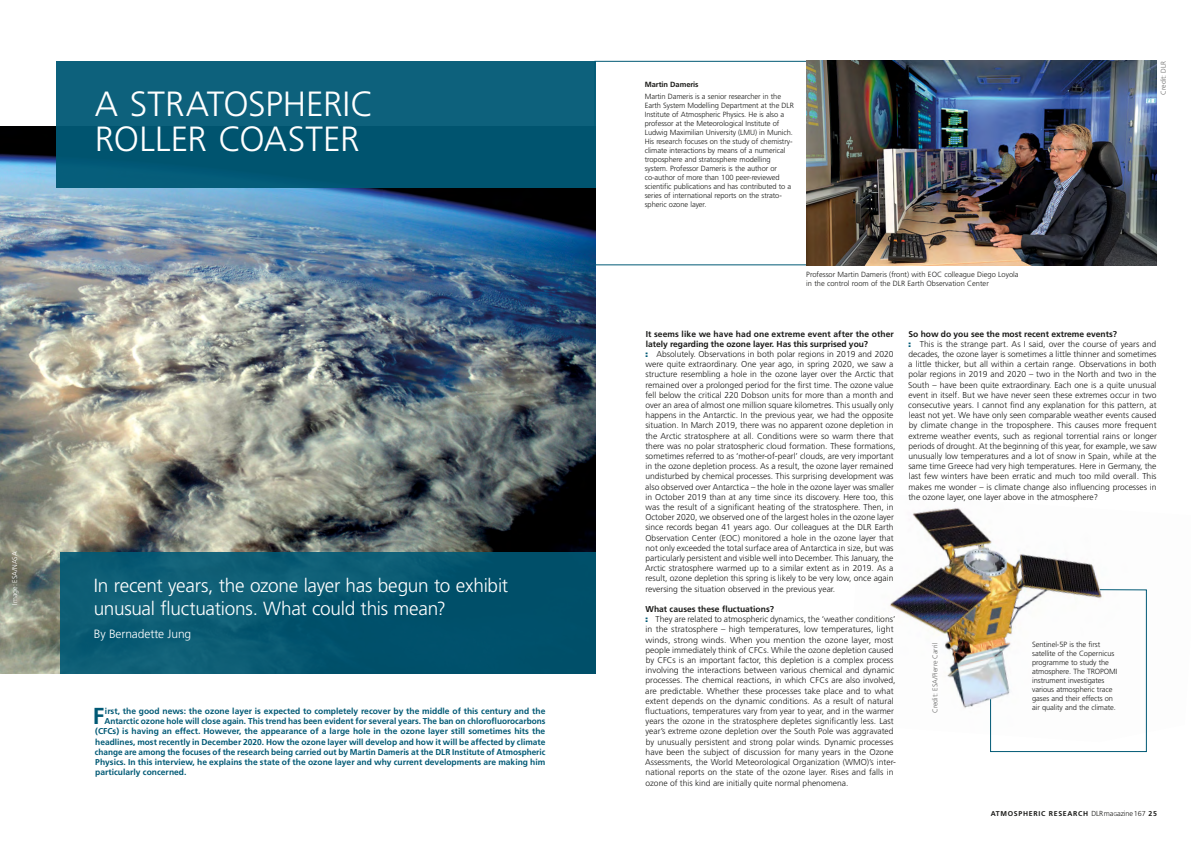
<style>
.page{position:relative;width:1191px;height:842px;background:#fff}
.page>*{position:absolute;margin:0;border:0;box-sizing:border-box;transform-origin:0 0}
.Head_-_30Pt{font:300 35px/35px "Frutiger LT Std";letter-spacing:.005em;color:#fff}
.Intro_Einleser_mit_V{font:700 23.1px "Frutiger LT Std";color:#005975}
.Subline_19_Pt{font:300 19px/23px "Frutiger LT Std";letter-spacing:-.015em;color:#fff}
.Subline_Autor{font:300 12px "Frutiger LT Std";letter-spacing:-.01em;color:#fff}
.t1{font:300 8.5px/10.2px "Frutiger LT Std";color:#1a1a18}
.Intro_Einleser_mit_V-2{font:700 8.5px "Frutiger LT Std";color:#005975}
.Fließtext__Blocksatz{font:700 8.5px/10.2px "Frutiger LT Std";color:#1a1a18}
.BU_-_7_5Pt{font:300 7.5px/9px "Frutiger LT Std";letter-spacing:-.01em;color:#1a1a18}
.BU_-_7_5Pt-2{font:700 7.5px "Frutiger LT Std";letter-spacing:-.01em;color:#1a1a18}
.t2{font:700 7px "Frutiger LT Std";letter-spacing:.1em;color:#1a1a18}
.Copyright{font:300 7px "Frutiger LT Std";color:#686867}
.Copyright-2{font:300 7px "Frutiger LT Std";color:#fff}
.s1{font-weight:900;color:#005975}
.s2{font-weight:300;font-size:7.3px}
.s3{font-weight:300;font-size:5.6px}
.s4{font-weight:300;font-size:7.2px}
</style>
<div class="page">
<img style="left:890px;top:508px;width:210px;height:200px">
<img style="left:0;top:126px;width:595px;height:547px">
<img style="left:806px;top:61px;width:350px;height:204px">
<div style="left:56px;top:61px;width:539px;height:126px;background:linear-gradient(to right,#085c78,#065a75)"></div>
<div style="left:60px;top:552px;width:535px;height:121px;background:#005975"></div>
<svg style="left:989px;top:589px;width:158px;height:163px"></svg>
<p class="Head_-_30Pt" style="left:95px;top:87px;width:280px">A STRATOSPHERIC<br>ROLLER COASTER</p>
<p class="Copyright-2" style="left:11px;top:605px;width:55px;rotate:-90deg">Image: ESA/NASA</p>
<p class="Subline_19_Pt" style="left:94px;top:574px;width:416px">In recent years, the ozone layer has begun to exhibit unusual fluctuations. What could this mean?</p>
<p class="Subline_Autor" style="left:94px;top:627px;width:99px">By Bernadette Jung</p>
<p class="Intro_Einleser_mit_V" style="left:93px;top:703px;width:13px">F</p>
<p class="Intro_Einleser_mit_V-2" style="left:105px;top:706px;width:442px">irst, the good news: the ozone layer is expected to completely recover by the middle of this century and the</p>
<p class="Intro_Einleser_mit_V-2" style="left:104px;top:716px;width:442px">Antarctic ozone hole will close again. This trend has been evident for several years. The ban on chlorofluorocarbons</p>
<p class="Intro_Einleser_mit_V-2" style="left:95px;top:726px;width:452px">(CFCs) is having an effect. However, the appearance of a large hole in the ozone layer still sometimes hits the</p>
<p class="Intro_Einleser_mit_V-2" style="left:95px;top:737px;width:451px">headlines, most recently in December 2020. How the ozone layer will develop and how it will be affected by climate</p>
<p class="Intro_Einleser_mit_V-2" style="left:95px;top:747px;width:452px">change are among the focuses of the research being carried out by Martin Dameris at the DLR Institute of Atmospheric</p>
<p class="Intro_Einleser_mit_V-2" style="left:95px;top:757px;width:451px">Physics. In this interview, he explains the state of the ozone layer and why current developments are making him</p>
<p class="Intro_Einleser_mit_V-2" style="left:95px;top:767px;width:93px">particularly concerned.</p>
<p class="BU_-_7_5Pt-2" style="left:645px;top:80px;width:55px">Martin Dameris</p>
<p class="BU_-_7_5Pt" style="left:645px;top:92px;width:151px">Martin Dameris is a senior researcher in the Earth System Modelling Department at the DLR Institute of Atmospheric Physics. He is also a professor at the Meteorological Institute of Ludwig Maximilian University (LMU) in Munich.<br>His research focuses on the study of chemistry&shy;climate interactions by means of a numerical troposphere and stratosphere modelling system. Professor Dameris is the author or co-author of more than 100 peer-reviewed scientific publications and has contributed to a series of international reports on the strato&shy;spheric ozone layer.</p>
<p class="BU_-_7_5Pt" style="left:806px;top:270px;width:214px">Professor Martin Dameris (front) with EOC colleague Diego Loyola in the control room of the DLR Earth Observation Center</p>
<p class="Copyright" style="left:1159px;top:95px;width:35px;rotate:-90deg">Credit: DLR</p>
<p class="Fließtext__Blocksatz" style="left:645px;top:329px;width:250px">It seems like we have had one extreme event after the other lately regarding the ozone layer. Has this surprised you?</p>
<p class="t1" style="left:645px;top:349px;width:252px"><span class="s1">:</span> Absolutely. Observations in both polar regions in 2019 and 2020 were quite extraordinary. One year ago, in spring 2020, we saw a structure resembling a hole in the ozone layer over the Arctic that remained over a prolonged period for the first time. The ozone value fell below the critical 220 Dobson units for more than a month and over an area of almost one million square kilometres. This usually only happens in the Antarctic. In the previous year, we had the opposite situation. In March 2019, there was no apparent ozone depletion in the Arctic stratosphere at all. Conditions were so warm there that there was no polar stratospheric cloud formation. These formations, sometimes referred to as ‘mother-of-pearl’ clouds, are very important in the ozone depletion process. As a result, the ozone layer remained undisturbed by chemical processes. This surprising development was also observed over Antarctica – the hole in the ozone layer was smaller in October 2019 than at any time since its discovery. Here too, this was the result of a significant heating of the stratosphere. Then, in October 2020, we observed one of the largest holes in the ozone layer since records began 41 years ago. Our colleagues at the DLR Earth Observation Center (EOC) monitored a hole in the ozone layer that not only exceeded the total surface area of Antarctica in size, but was particularly persistent and visible well into December. This January, the Arctic stratosphere warmed up to a similar extent as in 2019. As a result, ozone depletion this spring is likely to be very low, once again reversing the situation observed in the previous year.</p>
<p class="Fließtext__Blocksatz" style="left:645px;top:604px;width:130px">What causes these fluctuations?</p>
<p class="t1" style="left:645px;top:614px;width:252px"><span class="s1">:</span> They are related to atmospheric dynamics, the ‘weather conditions’ in the stratosphere – high temperatures, low temperatures, light winds, strong winds. When you mention the ozone layer, most people immediately think of CFCs. While the ozone depletion caused by CFCs is an important factor, this depletion is a complex process involving the interactions between various chemical and dynamic processes. The chemical reactions, in which CFCs are also involved, are predictable. Whether these processes take place and to what extent depends on the dynamic conditions. As a result of natural fluctuations, temperatures vary from year to year, and in the warmer years the ozone in the stratosphere depletes significantly less. Last year’s extreme ozone depletion over the South Pole was aggravated by unusually persistent and strong polar winds. Dynamic processes have been the subject of discussion for many years in the Ozone Assessments, the World Meteorological Organization (WMO)’s inter&shy;national reports on the state of the ozone layer. Rises and falls in ozone of this kind are initially quite normal phenomena.</p>
<p class="Fließtext__Blocksatz" style="left:908px;top:329px;width:210px">So how do you see the most recent extreme events?</p>
<p class="t1" style="left:908px;top:339px;width:250px;text-align:justify"><span class="s1">:</span> This is the strange part. As I said, over the course of years and decades, the ozone layer is sometimes a little thinner and sometimes a little thicker, but all within a certain range. Observations in both polar regions in 2019 and 2020 – two in the North and two in the South – have been quite extraordinary. Each one is a quite unusual event in itself. But we have never seen these extremes occur in two consecutive years. I cannot find any explanation for this pattern, at least not yet. We have only seen comparable weather events caused by climate change in the troposphere. This causes more frequent extreme weather events, such as regional torrential rains or longer periods of drought. At the beginning of this year, for example, we saw unusually low temperatures and a lot of snow in Spain, while at the same time Greece had very high temperatures. Here in Germany, the last few winters have been erratic and much too mild overall. This makes me wonder – is climate change also influencing processes in the ozone layer, one layer above in the atmosphere?</p>
<p class="Copyright" style="left:931px;top:713px;width:72px;rotate:-90deg">Credit: ESA/Pierre Carril</p>
<p class="BU_-_7_5Pt" style="left:1032px;top:639px;width:87px">Sentinel-5P is the first satellite of the Copernicus programme to study the atmosphere. The TROPOMI instrument investigates various atmospheric trace gases and their effects on air quality and the climate.</p>
<p class="t2" style="left:990px;top:809px;width:168px">ATMOSPHERIC RESEARCH <span class="s2">DLRma</span><span class="s3">G</span><span class="s2">azine</span><span class="s4">167</span> 25</p>
</div>
